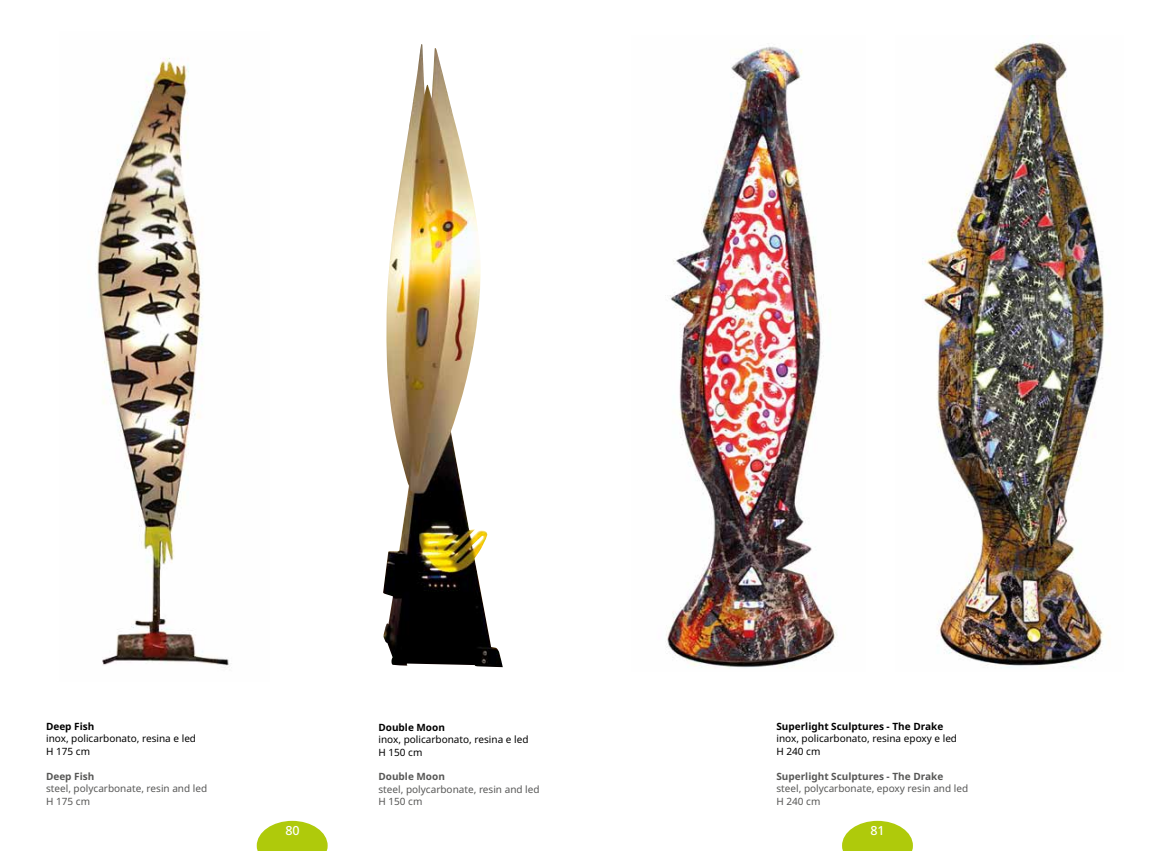
<style>
.page{position:relative;width:1170px;height:851px;background:#fff}
.page>*{position:absolute;margin:0;border:0;box-sizing:border-box;transform-origin:0 0}
.t1{font:500 12.5px "Noto Sans";color:#fff}
.t2{font:10px/12.5px "Noto Sans";color:#575756}
.t3{font:10px/12.5px "Noto Sans";color:#000}
.t4{font:700 10px "Noto Sans";color:#575756}
.t5{font:700 10px "Noto Sans";color:#000}
</style>
<div class="page">
<svg style="left:842px;top:820px;width:70px;height:30px"></svg>
<svg style="left:257px;top:820px;width:70px;height:30px"></svg>
<img style="left:95px;top:58px;width:134px;height:608px">
<img style="left:666px;top:46px;width:171px;height:622px">
<img style="left:383px;top:44px;width:120px;height:623px">
<img style="left:922px;top:35px;width:183px;height:633px">
<p class="t5" style="left:46px;top:719px;width:50px">Deep Fish</p>
<p class="t3" style="left:46px;top:732px;width:151px">inox, policarbonato, resina e led<br>H 175 cm</p>
<p class="t4" style="left:46px;top:769px;width:50px">Deep Fish</p>
<p class="t2" style="left:46px;top:782px;width:163px">steel, polycarbonate, resin and led<br>H 175 cm</p>
<p class="t5" style="left:378px;top:719px;width:68px">Double Moon</p>
<p class="t3" style="left:378px;top:733px;width:151px">inox, policarbonato, resina e led<br>H 150 cm</p>
<p class="t4" style="left:378px;top:769px;width:68px">Double Moon</p>
<p class="t2" style="left:378px;top:782px;width:163px">steel, polycarbonate, resin and led<br>H 150 cm</p>
<p class="t5" style="left:776px;top:718px;width:168px">Superlight Sculptures - The Drake</p>
<p class="t3" style="left:776px;top:732px;width:182px">inox, policarbonato, resina epoxy e led<br>H 240 cm</p>
<p class="t4" style="left:776px;top:768px;width:168px">Superlight Sculptures - The Drake</p>
<p class="t2" style="left:776px;top:782px;width:193px">steel, polycarbonate, epoxy resin and led<br>H 240 cm</p>
<p class="t1" style="left:285px;top:821px;width:16px">80</p>
<p class="t1" style="left:870px;top:821px;width:16px">81</p>
</div>
